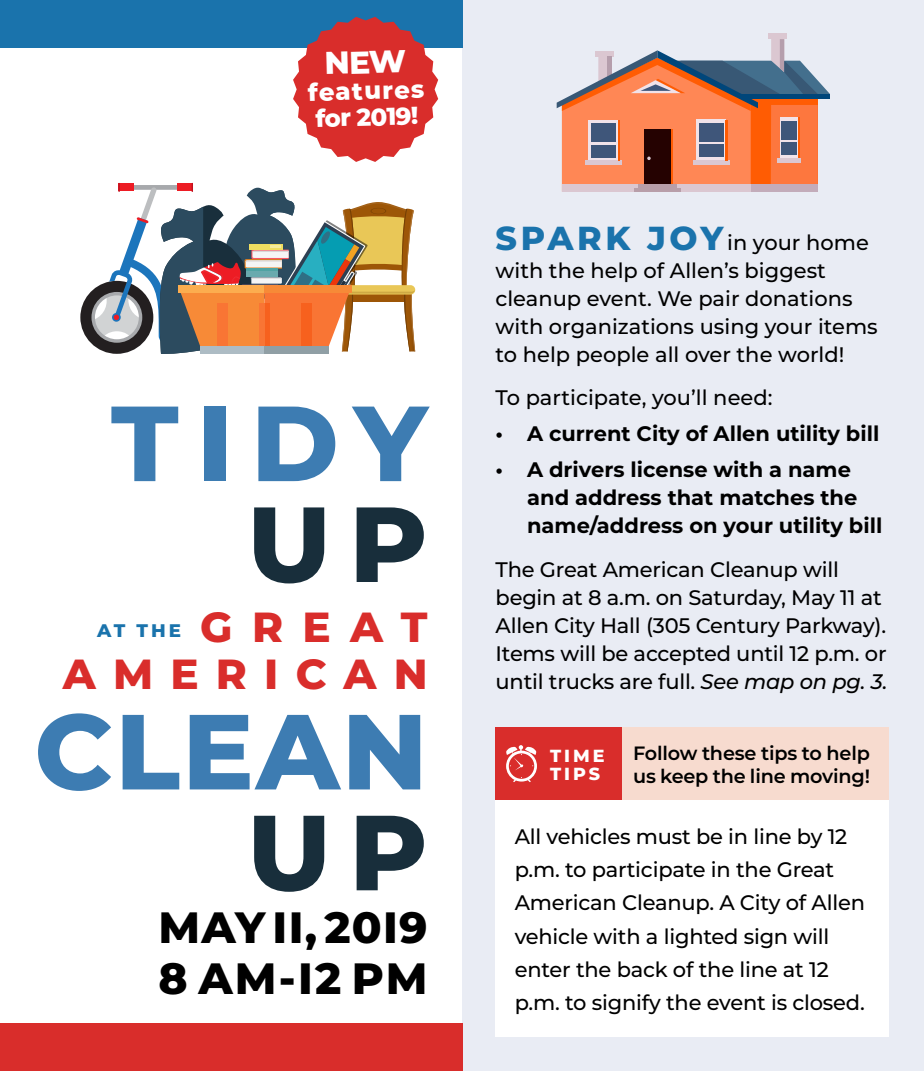
<style>
.page{position:relative;width:924px;height:1071px;background:#fff}
.page>*{position:absolute;margin:0;border:0;box-sizing:border-box;transform-origin:0 0}
.t1{font:800 106.58px "Montserrat";letter-spacing:.02em;color:#3d7cb2}
.t2{font:800 106.58px "Montserrat";color:#182e3b}
.t3{font:800 43.75px/50.8px "Montserrat";letter-spacing:.03em;color:#000}
.t4{font:800 42px/46.2px "Montserrat";letter-spacing:.41em;color:#d92d2b;text-align:right}
.t5{font:800 24.5px/26.2px "Montserrat";color:#fff}
.t6{font:500 21px/28px "Montserrat";letter-spacing:-.01em;color:#000}
.t7{font:700 21px/28px "Montserrat";color:#000}
.t8{font:600 19.25px/22.8px "Montserrat";letter-spacing:-.01em;color:#000}
.t9{font:800 18.2px "Montserrat";color:#1a73ac}
.t10{font:800 17.5px/18.2px "Montserrat";letter-spacing:.17em;color:#fff}
.s1{font-weight:800;font-size:33.25px;color:#1a73ac}
.s2{font-style:italic}
</style>
<div class="page">
<div style="left:462px;top:0;width:462px;height:1071px;background:#e9ecf4"></div>
<div style="left:0;top:0;width:462px;height:47px;background:#1a73ac"></div>
<div style="left:0;top:1024px;width:462px;height:47px;background:#d92d2b"></div>
<div style="left:768px;top:34px;width:19px;height:5px;background:#dbc7d1"></div>
<svg style="left:557px;top:39px;width:273px;height:153px"></svg>
<div style="left:496px;top:727px;width:127px;height:73px;background:#d92d2b"></div>
<svg style="left:506px;top:745px;width:31px;height:37px"></svg>
<div style="left:623px;top:727px;width:266px;height:73px;background:#f7dbcf"></div>
<div style="left:496px;top:800px;width:393px;height:237px;background:#fff"></div>
<svg style="left:80px;top:183px;width:335px;height:171px"></svg>
<div style="left:217px;top:303px;width:11px;height:43px;background:#f97534"></div>
<div style="left:264px;top:303px;width:6px;height:43px;background:#f7611e"></div>
<div style="left:301px;top:303px;width:11px;height:43px;background:#f7611e"></div>
<div style="left:259px;top:303px;width:5px;height:43px;background:#f97534"></div>
<div style="left:200px;top:346px;width:64px;height:8px;background:#adbcc4"></div>
<div style="left:264px;top:346px;width:65px;height:8px;background:#909fa5"></div>
<div style="left:178px;top:286px;width:86px;height:7px;background:#fcad4f"></div>
<div style="left:264px;top:286px;width:88px;height:7px;background:#f78a37"></div>
<svg style="left:293px;top:17px;width:145px;height:145px"></svg>
<p class="t5" style="left:307px;top:78px;width:118px;rotate:-2deg">features for 2019!</p>
<h1 class="t1" style="left:111px;top:365px;width:318px">TIDY</h1>
<h1 class="t2" style="left:247px;top:466px;width:182px">UP</h1>
<h3 class="t4" style="left:63px;top:602px;width:366px">GREAT<br>AMERICAN</h3>
<h1 class="t1" style="left:34px;top:673px;width:395px">CLEAN</h1>
<h1 class="t2" style="left:247px;top:774px;width:182px">UP</h1>
<h2 class="t3" style="left:158px;top:900px;width:271px">MAY II, 20I9<br>8 AM-I2 PM</h2>
<p class="t9" style="left:97px;top:617px;width:85px">AT THE</p>
<p class="t6" style="left:496px;top:227px;width:384px"><span class="s1">SPARK JOY</span>in your home with the help of Allen’s biggest cleanup event. We pair donations with organizations using your items to help people all over the world!</p>
<p class="t6" style="left:496px;top:383px;width:278px">To participate, you’ll need:</p>
<p class="t7" style="left:496px;top:419px;width:385px">• A current City of Allen utility bill</p>
<p class="t7" style="left:527px;top:455px;width:357px;text-indent:-32px">• A drivers license with a name and address that matches the name/address on your utility bill</p>
<p class="t6" style="left:496px;top:555px;width:393px">The Great American Cleanup will begin at 8 a.m. on Saturday, May 11 at Allen City Hall (305 Century Parkway).<br>Items will be accepted until 12 p.m. or until trucks are full. <span class="s2">See map on pg. 3.</span></p>
<p class="t10" style="left:550px;top:746px;width:56px">TIME<br>TIPS</p>
<p class="t8" style="left:633px;top:741px;width:238px">Follow these tips to help us keep the line moving!</p>
<p class="t6" style="left:515px;top:819px;width:352px;line-height:33.2px">All vehicles must be in line by 12 p.m. to participate in the Great<br>American Cleanup. A City of Allen vehicle with a lighted sign will enter the back of the line at 12 p.m. to signify the event is closed.</p>
</div>
